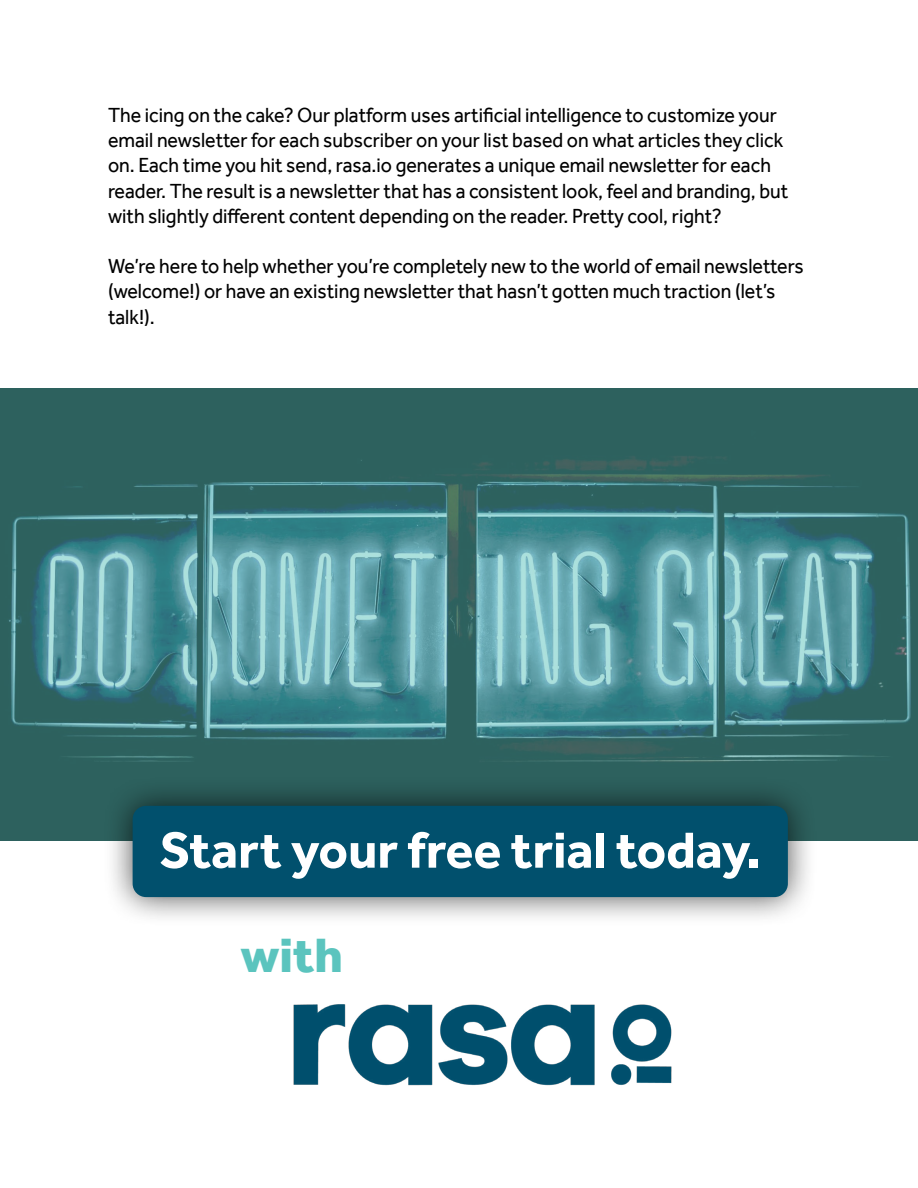
<style>
.page{position:relative;width:918px;height:1188px;background:#fff}
.page>*{position:absolute;margin:0;border:0;box-sizing:border-box;transform-origin:0 0}
.t1{font:700 52.35px "Effra";color:#fff}
.t2{font:800 49.5px "Effra";color:#5bc4be}
.t3{font:21px/25.2px "Effra";color:#000;scale:.93 1}
</style>
<div class="page">
<svg style="left:0;top:389px;width:918px;height:452px;background:#437d7f"></svg>
<div style="left:102px;top:776px;width:716px;height:151px;background:#000;opacity:.7"></div>
<div style="left:133px;top:806px;width:655px;height:91px;background:#01506d;border-radius:13px"></div>
<img style="left:293px;top:1004px;width:379px;height:82px">
<p class="t3" style="left:108px;top:102px;width:733px">The icing on the cake? Our platform uses artificial intelligence to customize your email newsletter for each subscriber on your list based on what articles they click on. Each time you hit send, rasa.io generates a unique email newsletter for each reader. The result is a newsletter that has a consistent look, feel and branding, but with slightly different content depending on the reader. Pretty cool, right?</p>
<p class="t3" style="left:108px;top:253px;width:750px">We’re here to help whether you’re completely new to the world of email newsletters (welcome!) or have an existing newsletter that hasn’t gotten much traction (let’s talk!).</p>
<h1 class="t1" style="left:160px;top:819px;width:603px">Start your free trial today.</h1>
<h2 class="t2" style="left:240px;top:926px;width:104px">with</h2>
</div>
